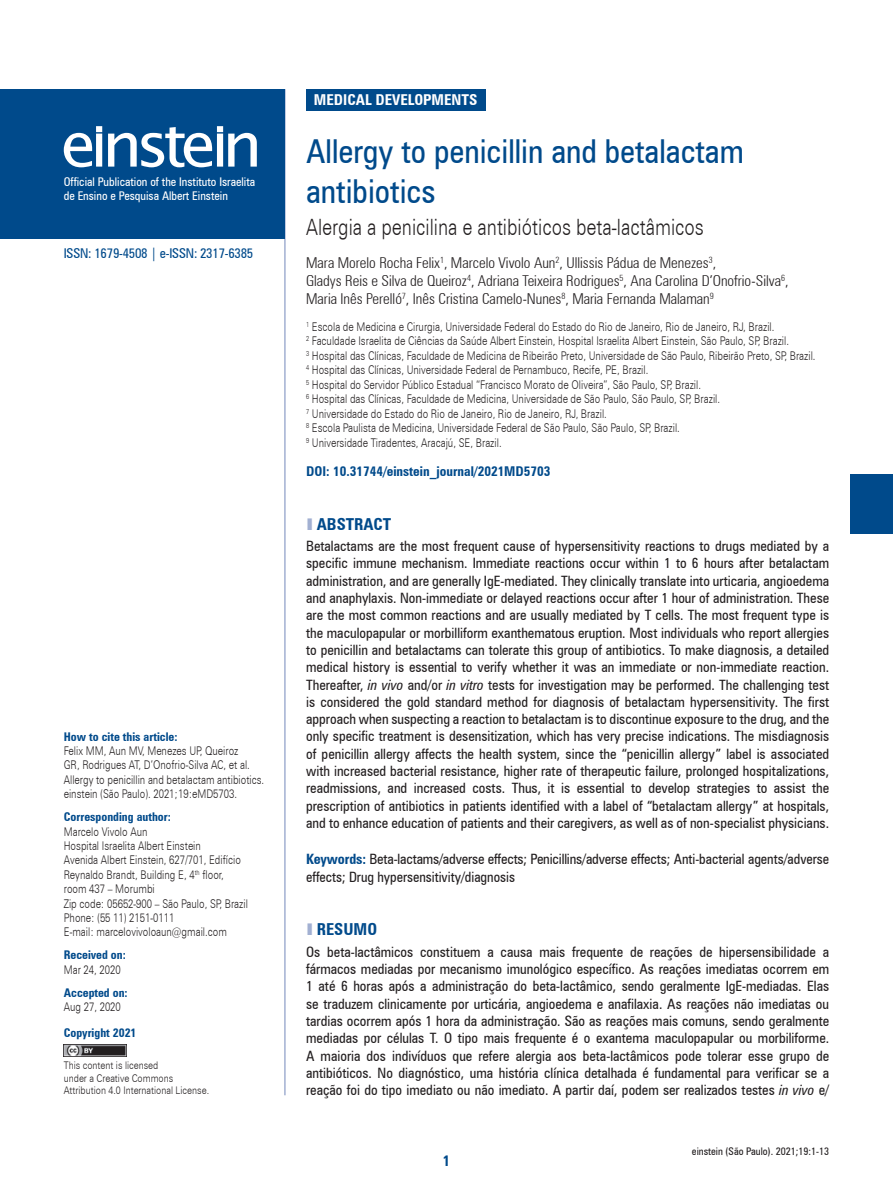
<style>
.page{position:relative;width:893px;height:1191px;background:#fff}
.page>*{position:absolute;margin:0;border:0;box-sizing:border-box;transform-origin:0 0}
.t1{font:condensed 33px/39.6px "Zurich BT";color:#004a8b}
.t2{font:300 22.5px "Zurich BT";color:#231f20;scale:.8 1}
.t3{font:700 condensed 16.5px "Zurich BT";color:#004a8b}
.t4{font:300 condensed 15px/18px "Zurich BT";color:#231f20}
.t5{font:700 condensed 15px "Zurich BT";color:#fff}
.t6{font:700 condensed 15px "Zurich BT";color:#004a8b}
.t7{font:condensed 14.25px/17.2px "Zurich BT";color:#231f20;text-align:justify}
.t8{font:700 condensed 13.5px "Zurich BT";color:#004a8b}
.t9{font:condensed 13.5px "Zurich BT";letter-spacing:-.02em;color:#004a8b}
.t10{font:300 12px/14.4px "Zurich BT";color:#231f20;scale:.8 1}
.t11{font:700 condensed 12px "Zurich BT";color:#004a8b}
.t12{font:condensed 12px/14.4px "Zurich BT";color:#fff}
.t13{font:300 10.5px/12.6px "Zurich BT";color:#231f20;scale:.85 1}
.t14{font:condensed 10.5px "Zurich BT";color:#231f20}
.s1{color:#a2b0d2}
.s2{font-style:italic}
.s3{font-weight:700;color:#004a8b}
</style>
<div class="page">
<img style="left:64px;top:1044px;width:63px;height:12px">
<hr style="left:284px;top:89px;width:2px;height:1006px;background:#a2b0d2">
<div style="left:0;top:89px;width:284px;height:149px;background:#004a8b"></div>
<div style="left:850px;top:474px;width:43px;height:60px;background:#004a8b"></div>
<svg style="left:108px;top:126px;width:149px;height:41px"></svg>
<svg style="left:64px;top:126px;width:38px;height:41px"></svg>
<div style="left:306px;top:89px;width:179px;height:21px;background:#004a8b"></div>
<p class="t12" style="left:64px;top:174px;width:193px">Official Publication of the Instituto Israelita de Ensino e Pesquisa Albert Einstein</p>
<p class="t9" style="left:64px;top:245px;width:191px">ISSN: 1679-4508 | e-ISSN: 2317-6385</p>
<p class="t11" style="left:64px;top:729px;width:115px">How to cite this article:</p>
<p class="t10" style="left:64px;top:743px;width:252px">Felix MM, Aun MV, Menezes UP, Queiroz<br>GR, Rodrigues AT, D’Onofrio-Silva AC, et al.<br>Allergy to penicillin and betalactam antibiotics. einstein (São Paulo). 2021;19:eMD5703.</p>
<p class="t11" style="left:64px;top:809px;width:109px">Corresponding author:</p>
<p class="t10" style="left:64px;top:824px;width:232px">Marcelo Vivolo Aun<br>Hospital Israelita Albert Einstein<br>Avenida Albert Einstein, 627/701, Edifício Reynaldo Brandt, Building E, 4<sup>th</sup> floor, room 437 – Morumbi<br>Zip code: 05652-900 – São Paulo, SP, Brazil Phone: (55 11) 2151-0111<br>E-mail: marcelovivoloaun@gmail.com</p>
<p class="t11" style="left:64px;top:947px;width:64px">Received on:</p>
<p class="t10" style="left:64px;top:962px;width:73px">Mar 24, 2020</p>
<p class="t11" style="left:64px;top:985px;width:65px">Accepted on:</p>
<p class="t10" style="left:64px;top:999px;width:73px">Aug 27, 2020</p>
<p class="t11" style="left:64px;top:1025px;width:74px">Copyright 2021</p>
<p class="t13" style="left:64px;top:1058px;width:173px">This content is licensed<br>under a Creative Commons<br>Attribution 4.0 International License.</p>
<p class="t5" style="left:314px;top:91px;width:165px">MEDICAL DEVELOPMENTS</p>
<h1 class="t1" style="left:306px;top:131px;width:439px">Allergy to penicillin and betalactam antibiotics</h1>
<h2 class="t2" style="left:306px;top:213px;width:499px">Alergia a penicilina e antibióticos beta-lactâmicos</h2>
<p class="t4" style="left:306px;top:253px;width:484px">Mara Morelo Rocha Felix<sup>1</sup>, Marcelo Vivolo Aun<sup>2</sup>, Ullissis Pádua de Menezes<sup>3</sup>,<br>Gladys Reis e Silva de Queiroz<sup>4</sup>, Adriana Teixeira Rodrigues<sup>5</sup>, Ana Carolina D’Onofrio-Silva<sup>6</sup>,<br>Maria Inês Perelló<sup>7</sup>, Inês Cristina Camelo-Nunes<sup>8</sup>, Maria Fernanda Malaman<sup>9</sup></p>
<p class="t10" style="left:306px;top:319px;width:638px"><sup>1</sup> Escola de Medicina e Cirurgia, Universidade Federal do Estado do Rio de Janeiro, Rio de Janeiro, RJ, Brazil.<br><sup>2</sup> Faculdade Israelita de Ciências da Saúde Albert Einstein, Hospital Israelita Albert Einstein, São Paulo, SP, Brazil.<br><sup>3</sup> Hospital das Clínicas, Faculdade de Medicina de Ribeirão Preto, Universidade de São Paulo, Ribeirão Preto, SP, Brazil.<br><sup>4</sup> Hospital das Clínicas, Universidade Federal de Pernambuco, Recife, PE, Brazil.<br><sup>5</sup> Hospital do Servidor Público Estadual “Francisco Morato de Oliveira”, São Paulo, SP, Brazil.<br><sup>6</sup> Hospital das Clínicas, Faculdade de Medicina, Universidade de São Paulo, São Paulo, SP, Brazil.<br><sup>7</sup> Universidade do Estado do Rio de Janeiro, Rio de Janeiro, RJ, Brazil.<br><sup>8</sup> Escola Paulista de Medicina, Universidade Federal de São Paulo, São Paulo, SP, Brazil.<br><sup>9</sup> Universidade Tiradentes, Aracajú, SE, Brazil.</p>
<p class="t8" style="left:306px;top:463px;width:246px">DOI: 10.31744/einstein_journal/2021MD5703</p>
<p class="t3" style="left:306px;top:513px;width:86px"><span class="s1">❚</span> ABSTRACT</p>
<p class="t7" style="left:306px;top:537px;width:524px">Betalactams are the most frequent cause of hypersensitivity reactions to drugs mediated by a specific immune mechanism. Immediate reactions occur within 1 to 6 hours after betalactam administration, and are generally IgE-mediated. They clinically translate into urticaria, angioedema and anaphylaxis. Non-immediate or delayed reactions occur after 1 hour of administration. These are the most common reactions and are usually mediated by T cells. The most frequent type is the maculopapular or morbilliform exanthematous eruption. Most individuals who report allergies to penicillin and betalactams can tolerate this group of antibiotics. To make diagnosis, a detailed medical history is essential to verify whether it was an immediate or non-immediate reaction.<br>Thereafter, <span class="s2">in vivo</span> and/or <span class="s2">in vitro</span> tests for investigation may be performed. The challenging test is considered the gold standard method for diagnosis of betalactam hypersensitivity. The first approach when suspecting a reaction to betalactam is to discontinue exposure to the drug, and the only specific treatment is desensitization, which has very precise indications. The misdiagnosis of penicillin allergy affects the health system, since the “penicillin allergy” label is associated with increased bacterial resistance, higher rate of therapeutic failure, prolonged hospitalizations, readmissions, and increased costs. Thus, it is essential to develop strategies to assist the prescription of antibiotics in patients identified with a label of “betalactam allergy” at hospitals, and to enhance education of patients and their caregivers, as well as of non-specialist physicians.</p>
<p class="t7" style="left:306px;top:850px;width:524px"><span class="s3">Keywords:</span> Beta-lactams/adverse effects; Penicillins/adverse effects; Anti-bacterial agents/adverse effects; Drug hypersensitivity/diagnosis</p>
<p class="t3" style="left:306px;top:919px;width:72px"><span class="s1">❚</span> RESUMO</p>
<p class="t7" style="left:306px;top:943px;width:524px">Os beta-lactâmicos constituem a causa mais frequente de reações de hipersensibilidade a fármacos mediadas por mecanismo imunológico específico. As reações imediatas ocorrem em 1 até 6 horas após a administração do beta-lactâmico, sendo geralmente IgE-mediadas. Elas se traduzem clinicamente por urticária, angioedema e anafilaxia. As reações não imediatas ou tardias ocorrem após 1 hora da administração. São as reações mais comuns, sendo geralmente mediadas por células T. O tipo mais frequente é o exantema maculopapular ou morbiliforme.<br>A maioria dos indivíduos que refere alergia aos beta-lactâmicos pode tolerar esse grupo de antibióticos. No diagnóstico, uma história clínica detalhada é fundamental para verificar se a reação foi do tipo imediato ou não imediato. A partir daí, podem ser realizados testes <span class="s2">in vivo</span> e/</p>
<p class="t6" style="left:443px;top:1151px;width:9px">1</p>
<p class="t14" style="left:692px;top:1144px;width:139px">einstein (São Paulo). 2021;19:1-13</p>
</div>
